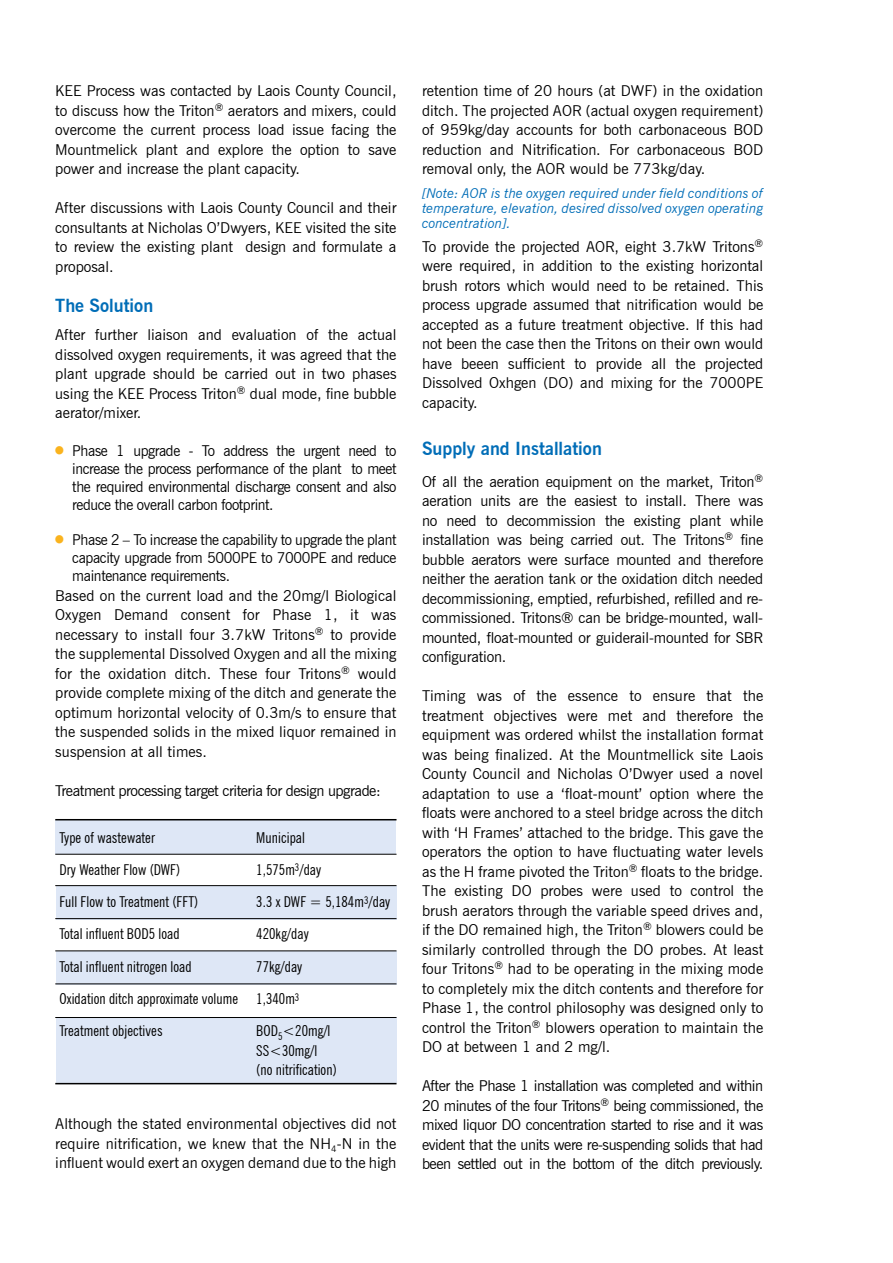
<style>
.page{position:relative;width:893px;height:1263px;background:#fff}
.page>*{position:absolute;margin:0;border:0;box-sizing:border-box;transform-origin:0 0}
.t1{font:700 18px "News Gothic BT";color:#006db7}
.t2{font:15px/19.5px "News Gothic BT";color:#000;text-align:justify}
.t3{font:15px/18px "News Gothic BT";color:#000;text-align:justify;scale:.96 1}
.t4{font:condensed 15px/32.2px "News Gothic BT";letter-spacing:.005em;color:#000}
.t5{font:15px "News Gothic BT";letter-spacing:-.03em;color:#000}
.t6{font:italic 13.5px/15px "News Gothic BT";letter-spacing:.005em;color:#006db7;text-align:justify}
</style>
<div class="page">
<div style="left:56px;top:1018px;width:340px;height:65px;background:#dee7f6"></div>
<div style="left:56px;top:951px;width:340px;height:33px;background:#dee7f6"></div>
<hr style="left:55px;top:950px;width:341px;height:1px;background:#000">
<div style="left:56px;top:886px;width:340px;height:33px;background:#dee7f6"></div>
<div style="left:56px;top:820px;width:340px;height:33px;background:#dee7f6"></div>
<hr style="left:55px;top:854px;width:341px;height:1px;background:#000">
<hr style="left:55px;top:819px;width:341px;height:1px;background:#000">
<hr style="left:55px;top:1083px;width:341px;height:1px;background:#000">
<hr style="left:55px;top:885px;width:341px;height:1px;background:#000">
<hr style="left:55px;top:918px;width:341px;height:1px;background:#000">
<hr style="left:55px;top:983px;width:341px;height:1px;background:#000">
<hr style="left:55px;top:1017px;width:341px;height:1px;background:#000">
<p class="t2" style="left:55px;top:81px;width:343px">KEE Process was contacted by Laois County Council, to discuss how the Triton<sup>®</sup> aerators and mixers, could overcome the current process load issue facing the Mountmelick plant and explore the option to save power and increase the plant capacity.</p>
<p class="t2" style="left:55px;top:198px;width:343px">After discussions with Laois County Council and their consultants at Nicholas O’Dwyers, KEE visited the site to review the existing plant design and formulate a proposal.</p>
<p class="t1" style="left:55px;top:295px;width:99px">The Solution</p>
<p class="t2" style="left:55px;top:325px;width:343px">After further liaison and evaluation of the actual dissolved oxygen requirements, it was agreed that the plant upgrade should be carried out in two phases using the KEE Process Triton<sup>®</sup> dual mode, fine bubble aerator/mixer.</p>
<p class="t3" style="left:72px;top:442px;width:339px;text-indent:-17px"><sup>●</sup> Phase 1 upgrade - To address the urgent need to increase the process performance of the plant to meet the required environmental discharge consent and also reduce the overall carbon footprint.</p>
<p class="t3" style="left:72px;top:531px;width:339px;text-indent:-17px"><sup>●</sup> Phase 2 – To increase the capability to upgrade the plant capacity upgrade from 5000PE to 7000PE and reduce maintenance requirements.</p>
<p class="t2" style="left:55px;top:585px;width:343px">Based on the current load and the 20mg/l Biological Oxygen Demand consent for Phase 1, it was necessary to install four 3.7kW Tritons<sup>®</sup> to provide the supplemental Dissolved Oxygen and all the mixing for the oxidation ditch. These four Tritons<sup>®</sup> would provide complete mixing of the ditch and generate the optimum horizontal velocity of 0.3m/s to ensure that the suspended solids in the mixed liquor remained in suspension at all times.</p>
<p class="t5" style="left:55px;top:781px;width:327px">Treatment processing target criteria for design upgrade:</p>
<p class="t4" style="left:60px;top:821px;width:97px">Type of wastewater</p>
<p class="t4" style="left:256px;top:821px;width:50px">Municipal</p>
<p class="t4" style="left:60px;top:853px;width:122px">Dry Weather Flow (DWF)</p>
<p class="t4" style="left:256px;top:853px;width:67px">1,575m<sup>3</sup>/day</p>
<p class="t4" style="left:60px;top:886px;width:140px">Full Flow to Treatment (FFT)</p>
<p class="t4" style="left:256px;top:886px;width:136px">3.3 x DWF = 5,184m<sup>3</sup>/day</p>
<p class="t4" style="left:60px;top:918px;width:122px">Total influent BOD5 load</p>
<p class="t4" style="left:256px;top:918px;width:54px">420kg/day</p>
<p class="t4" style="left:60px;top:950px;width:134px">Total influent nitrogen load</p>
<p class="t4" style="left:60px;top:950px;width:244px;text-indent:197px">77kg/day<br>Oxidation ditch approximate volume 1,340m<sup>3<br></sup>Treatment objectives</p>
<p class="t4" style="left:256px;top:1021px;width:82px;line-height:19.5px">BOD<sub>5</sub>&lt;20mg/l<br>SS&lt;30mg/l (no nitrification)</p>
<p class="t2" style="left:55px;top:1114px;width:343px">Although the stated environmental objectives did not require nitrification, we knew that the NH<sub>4</sub>-N in the influent would exert an oxygen demand due to the high</p>
<p class="t2" style="left:422px;top:81px;width:343px">retention time of 20 hours (at DWF) in the oxidation ditch. The projected AOR (actual oxygen requirement) of 959kg/day accounts for both carbonaceous BOD reduction and Nitrification. For carbonaceous BOD removal only, the AOR would be 773kg/day.</p>
<p class="t6" style="left:422px;top:186px;width:343px">[Note: AOR is the oxygen required under field conditions of temperature, elevation, desired dissolved oxygen operating concentration].</p>
<p class="t2" style="left:422px;top:237px;width:343px">To provide the projected AOR, eight 3.7kW Tritons<sup>® </sup>were required, in addition to the existing horizontal brush rotors which would need to be retained. This process upgrade assumed that nitrification would be accepted as a future treatment objective. If this had not been the case then the Tritons on their own would have beeen sufficient to provide all the projected Dissolved Oxhgen (DO) and mixing for the 7000PE capacity.</p>
<p class="t1" style="left:422px;top:437px;width:181px">Supply and Installation</p>
<p class="t2" style="left:422px;top:472px;width:343px">Of all the aeration equipment on the market, Triton<sup>® </sup>aeration units are the easiest to install. There was no need to decommission the existing plant while installation was being carried out. The Tritons<sup>®</sup> fine bubble aerators were surface mounted and therefore neither the aeration tank or the oxidation ditch needed decommissioning, emptied, refurbished, refilled and re&shy;commissioned. Tritons® can be bridge-mounted, wall&shy;mounted, float-mounted or guiderail-mounted for SBR configuration.</p>
<p class="t2" style="left:422px;top:686px;width:343px">Timing was of the essence to ensure that the treatment objectives were met and therefore the equipment was ordered whilst the installation format was being finalized. At the Mountmellick site Laois County Council and Nicholas O’Dwyer used a novel adaptation to use a ‘float-mount’ option where the floats were anchored to a steel bridge across the ditch with ‘H Frames’ attached to the bridge. This gave the operators the option to have fluctuating water levels as the H frame pivoted the Triton<sup>®</sup> floats to the bridge.<br>The existing DO probes were used to control the brush aerators through the variable speed drives and, if the DO remained high, the Triton<sup>®</sup> blowers could be similarly controlled through the DO probes. At least four Tritons<sup>®</sup> had to be operating in the mixing mode to completely mix the ditch contents and therefore for Phase 1, the control philosophy was designed only to control the Triton<sup>®</sup> blowers operation to maintain the DO at between 1 and 2 mg/l.</p>
<p class="t2" style="left:422px;top:1076px;width:343px">After the Phase 1 installation was completed and within 20 minutes of the four Tritons<sup>®</sup> being commissioned, the mixed liquor DO concentration started to rise and it was evident that the units were re-suspending solids that had been settled out in the bottom of the ditch previously.</p>
</div>
